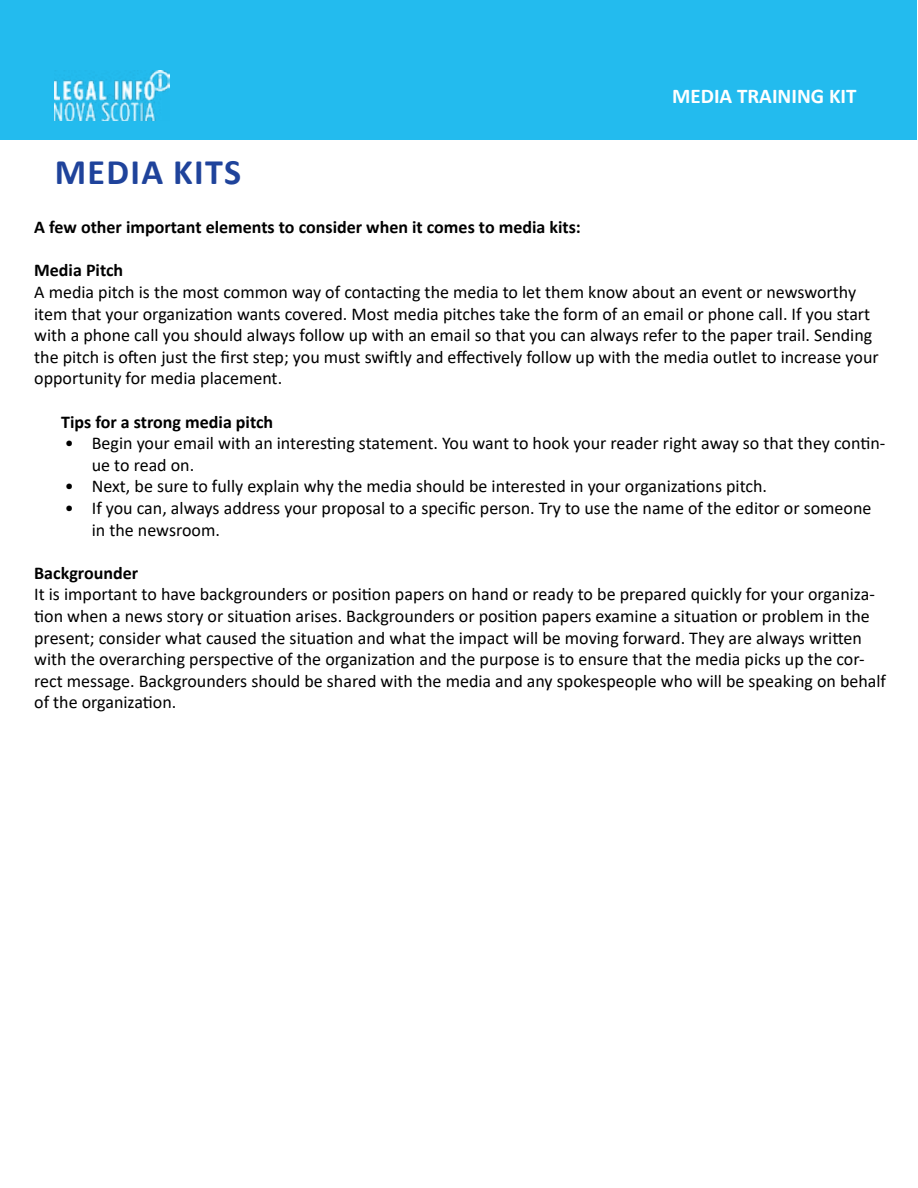
<style>
.page{position:relative;width:918px;height:1188px;background:#fff}
.page>*{position:absolute;margin:0;border:0;box-sizing:border-box;transform-origin:0 0}
.t1{font:700 36px "Calibri";letter-spacing:.04em;color:#1f439b}
.t2{font:700 21px "Calibri";color:#fff}
.t3{font:18px/21.6px "Calibri";color:#000}
.t4{font:700 18px "Calibri";color:#000}
</style>
<div class="page">
<div style="left:1px;top:0;width:916px;height:140px;background:#23bbee"></div>
<img style="left:54px;top:70px;width:116px;height:50px">
<h1 class="t1" style="left:55px;top:147px;width:188px">MEDIA KITS</h1>
<p class="t2" style="left:672px;top:81px;width:186px">MEDIA TRAINING KIT</p>
<p class="t4" style="left:34px;top:214px;width:548px">A few other important elements to consider when it comes to media kits:</p>
<p class="t4" style="left:34px;top:258px;width:91px">Media Pitch</p>
<p class="t3" style="left:34px;top:281px;width:846px">A media pitch is the most common way of contacting the media to let them know about an event or newsworthy item that your organization wants covered. Most media pitches take the form of an email or phone call. If you start with a phone call you should always follow up with an email so that you can always refer to the paper trail. Sending the pitch is often just the first step; you must swiftly and effectively follow up with the media outlet to increase your opportunity for media placement.</p>
<p class="t4" style="left:61px;top:409px;width:214px">Tips for a strong media pitch</p>
<p class="t3" style="left:92px;top:432px;width:795px;text-indent:-27px">• Begin your email with an interesting statement. You want to hook your reader right away so that they contin&shy;ue to read on.</p>
<p class="t3" style="left:65px;top:475px;width:704px">• Next, be sure to fully explain why the media should be interested in your organizations pitch.</p>
<p class="t3" style="left:92px;top:497px;width:781px;text-indent:-27px">• If you can, always address your proposal to a specific person. Try to use the name of the editor or someone in the newsroom.</p>
<p class="t4" style="left:34px;top:560px;width:105px">Backgrounder</p>
<p class="t3" style="left:34px;top:583px;width:853px">It is important to have backgrounders or position papers on hand or ready to be prepared quickly for your organiza&shy;tion when a news story or situation arises. Backgrounders or position papers examine a situation or problem in the present; consider what caused the situation and what the impact will be moving forward. They are always written with the overarching perspective of the organization and the purpose is to ensure that the media picks up the cor&shy;rect message. Backgrounders should be shared with the media and any spokespeople who will be speaking on behalf of the organization.</p>
</div>
